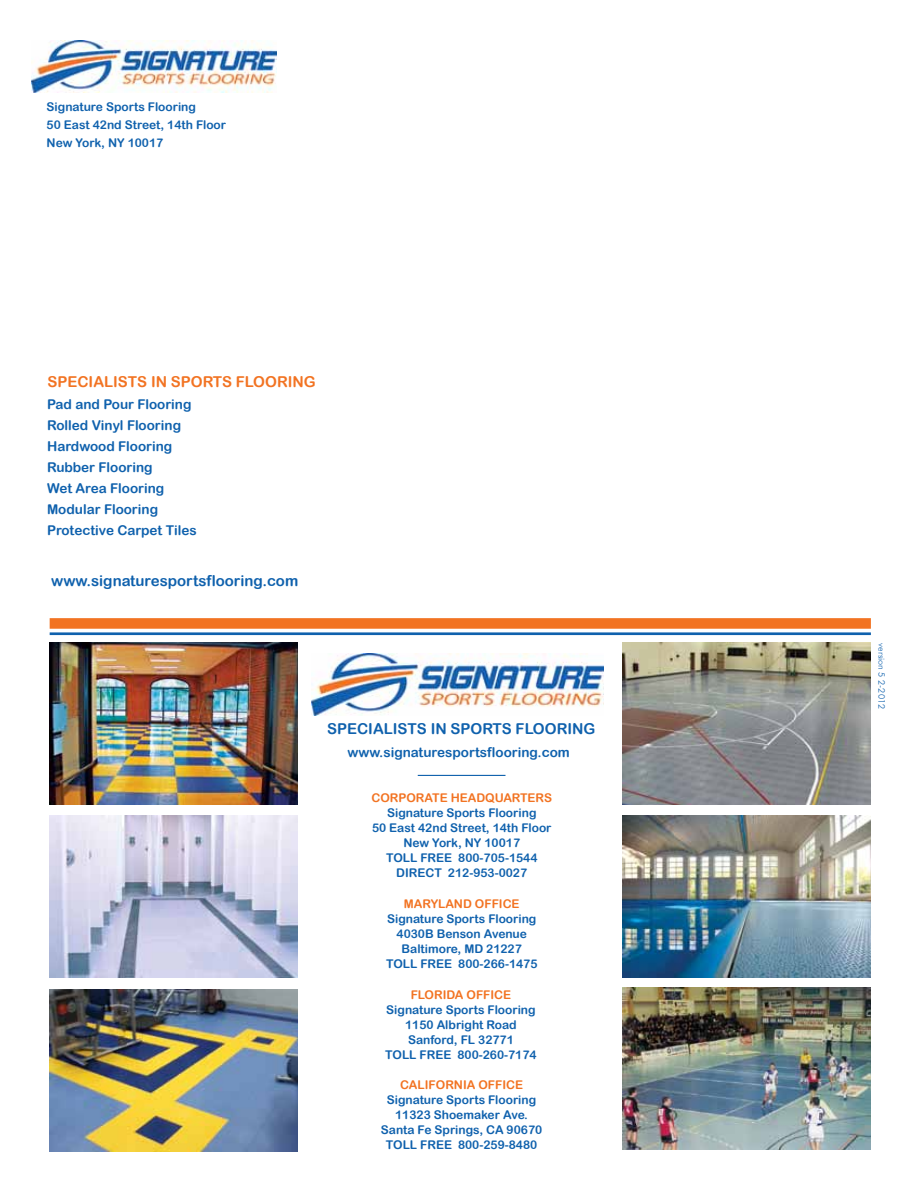
<style>
.page{position:relative;width:918px;height:1188px;background:#fff}
.page>*{position:absolute;margin:0;border:0;box-sizing:border-box;transform-origin:0 0}
.t1{font:15px "Arial Rounded MT Bold";color:#0f61ad}
.t2{font:15px "Arial Rounded MT Bold";color:#f27322}
.t3{font:13.5px/21px "Arial Rounded MT Bold";color:#0f61ad}
.t4{font:12px/15px "Arial Rounded MT Bold";color:#0f61ad;text-align:center}
.t5{font:12px "Arial Rounded MT Bold";color:#f27322}
.t6{font:300 9px "Futura BT";letter-spacing:-.005em;color:#0f61ad}
</style>
<div class="page">
<img style="left:622px;top:988px;width:249px;height:162px">
<img style="left:622px;top:815px;width:249px;height:162px">
<img style="left:49px;top:816px;width:249px;height:162px">
<img style="left:49px;top:989px;width:249px;height:162px">
<img style="left:31px;top:41px;width:246px;height:52px">
<div style="left:50px;top:618px;width:821px;height:11px;background:#f27322"></div>
<img style="left:311px;top:654px;width:293px;height:61px">
<hr style="left:50px;top:632px;width:821px;height:3px;background:#0f61ad">
<img style="left:622px;top:643px;width:249px;height:162px">
<img style="left:49px;top:643px;width:249px;height:162px">
<hr style="left:418px;top:775px;width:88px;height:1px;background:#0f61ad">
<p class="t4" style="left:47px;top:98px;width:181px;line-height:18px;text-align:left">Signature Sports Flooring<br>50 East 42nd Street, 14th Floor<br>New York, NY 10017</p>
<p class="t2" style="left:48px;top:372px;width:270px">SPECIALISTS IN SPORTS FLOORING</p>
<p class="t3" style="left:47px;top:393px;width:151px">Pad and Pour Flooring<br>Rolled Vinyl Flooring<br>Hardwood Flooring<br>Rubber Flooring<br>Wet Area Flooring<br>Modular Flooring<br>Protective Carpet Tiles</p>
<p class="t1" style="left:51px;top:572px;width:249px">www.signaturesportsflooring.com</p>
<p class="t1" style="left:327px;top:720px;width:270px">SPECIALISTS IN SPORTS FLOORING</p>
<p class="t3" style="left:347px;top:742px;width:224px">www.signaturesportsflooring.com</p>
<p class="t5" style="left:371px;top:791px;width:182px">CORPORATE HEADQUARTERS</p>
<p class="t4" style="left:372px;top:805px;width:181px">Signature Sports Flooring<br>50 East 42nd Street, 14th Floor<br>New York, NY 10017<br>TOLL FREE 800-705-1544<br>DIRECT 212-953-0027</p>
<p class="t5" style="left:404px;top:897px;width:117px">MARYLAND OFFICE</p>
<p class="t4" style="left:386px;top:911px;width:153px">Signature Sports Flooring<br>4030B Benson Avenue<br>Baltimore, MD 21227<br>TOLL FREE 800-266-1475</p>
<p class="t5" style="left:411px;top:987px;width:102px">FLORIDA OFFICE</p>
<p class="t4" style="left:385px;top:1002px;width:153px">Signature Sports Flooring<br>1150 Albright Road<br>Sanford, FL 32771<br>TOLL FREE 800-260-7174</p>
<p class="t5" style="left:400px;top:1078px;width:125px">CALIFORNIA OFFICE</p>
<p class="t4" style="left:381px;top:1092px;width:163px">Signature Sports Flooring<br>11323 Shoemaker Ave.<br>Santa Fe Springs, CA 90670<br>TOLL FREE 800-259-8480</p>
<p class="t6" style="left:887px;top:643px;width:67px;rotate:90deg">version 5 2-2012</p>
</div>
